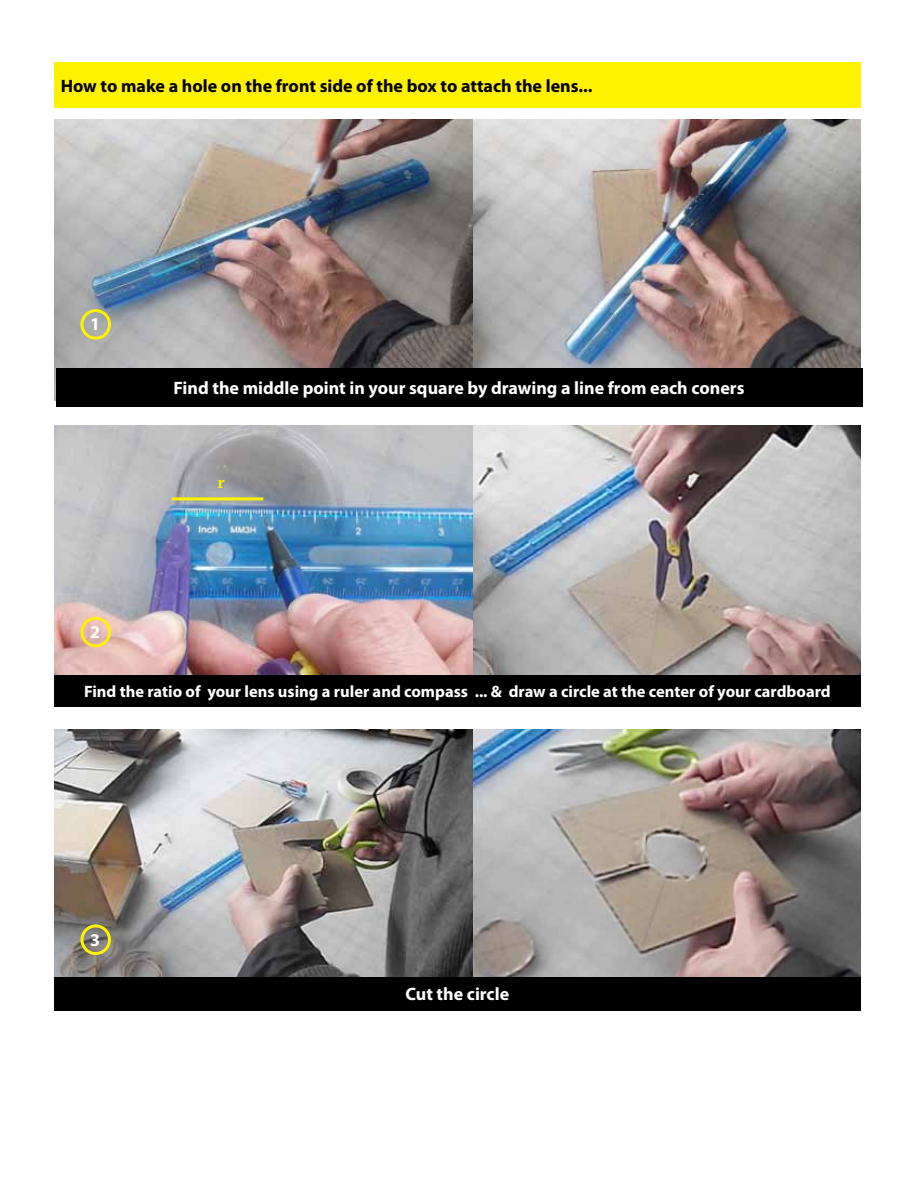
<style>
.page{position:relative;width:918px;height:1188px;background:#fff}
.page>*{position:absolute;margin:0;border:0;box-sizing:border-box;transform-origin:0 0}
.t1{font:700 18px "Myriad Pro";color:#fff}
.t2{font:700 18px "Myriad Pro";color:#000}
.t3{font:700 18px "Minion Pro";color:#fff200}
.t4{font:700 16.5px "Myriad Pro";color:#fff}
</style>
<div class="page">
<img style="left:472px;top:426px;width:389px;height:249px">
<img style="left:472px;top:730px;width:389px;height:247px">
<img style="left:54px;top:730px;width:418px;height:247px">
<div style="left:54px;top:63px;width:807px;height:45px;background:#fff200"></div>
<img style="left:54px;top:426px;width:418px;height:249px">
<img style="left:472px;top:119px;width:389px;height:249px">
<div style="left:80px;top:617px;width:31px;height:30px;border:3px solid #fff200;border-radius:50%"></div>
<img style="left:54px;top:119px;width:418px;height:281px">
<div style="left:80px;top:924px;width:31px;height:31px;border:3px solid #fff200;border-radius:50%"></div>
<div style="left:80px;top:309px;width:31px;height:31px;border:3px solid #fff200;border-radius:50%"></div>
<hr style="left:172px;top:497px;width:91px;height:3px;background:#fff200">
<div style="left:54px;top:675px;width:807px;height:31px;background:#000"></div>
<div style="left:56px;top:368px;width:806px;height:39px;background:#000"></div>
<div style="left:54px;top:977px;width:807px;height:33px;background:#000"></div>
<p class="t2" style="left:61px;top:74px;width:533px">How to make a hole on the front side of the box to attach the lens...</p>
<p class="t1" style="left:90px;top:312px;width:11px">1</p>
<p class="t1" style="left:90px;top:620px;width:11px">2</p>
<p class="t1" style="left:174px;top:376px;width:572px">Find the middle point in your square by drawing a line from each coners</p>
<p class="t3" style="left:217px;top:469px;width:9px">r</p>
<p class="t4" style="left:84px;top:681px;width:748px">Find the ratio of your lens using a ruler and compass ... &amp; draw a circle at the center of your cardboard</p>
<p class="t1" style="left:90px;top:928px;width:11px">3</p>
<p class="t1" style="left:406px;top:983px;width:105px">Cut the circle</p>
</div>
